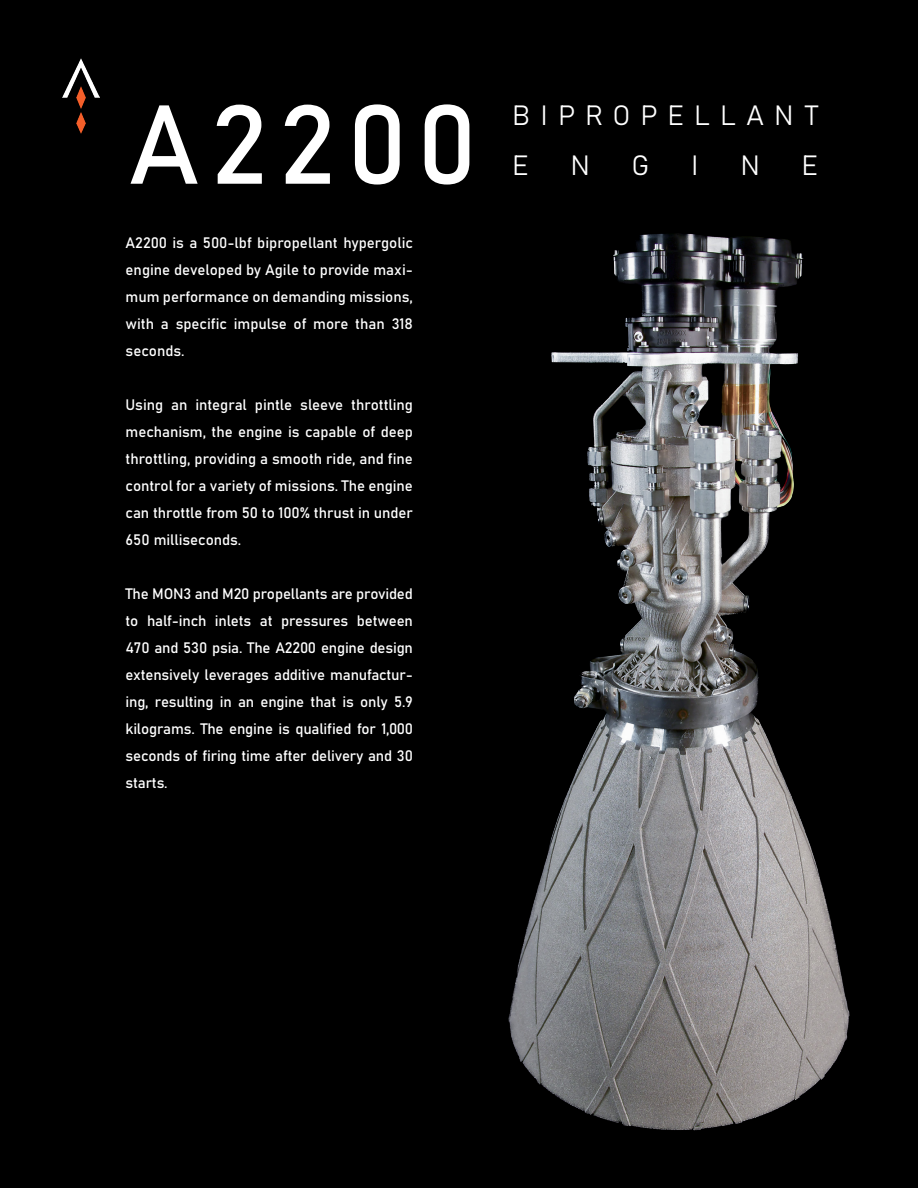
<style>
.page{position:relative;width:918px;height:1188px;background:#000}
.page>*{position:absolute;margin:0;border:0;box-sizing:border-box;transform-origin:0 0}
.t1{font:110.25px "Bahnschrift";letter-spacing:.1em;color:#fff}
.t2{font:27.6px/49.5px "Bahnschrift";letter-spacing:.39em;color:#fff}
.t3{font:15px/27px "Bahnschrift";letter-spacing:-.005em;color:#fff;text-align:justify}
</style>
<div class="page">
<img style="left:508px;top:233px;width:342px;height:898px">
<img style="left:63px;top:59px;width:37px;height:75px">
<h1 class="t1" style="left:128px;top:61px;width:351px">A2200</h1>
<h2 class="t2" style="left:512px;top:89px;width:307px">BIPROPELLANT<br>E</h2>
<h2 class="t2" style="left:571px;top:138px;width:20px">N</h2>
<h2 class="t2" style="left:632px;top:138px;width:19px">G</h2>
<h2 class="t2" style="left:691px;top:138px;width:9px">I</h2>
<h2 class="t2" style="left:741px;top:138px;width:20px">N</h2>
<h2 class="t2" style="left:802px;top:138px;width:18px">E</h2>
<p class="t3" style="left:126px;top:228px;width:289px">A2200 is a 500-lbf bipropellant hypergolic engine developed by Agile to provide maxi&shy;mum performance on demanding missions, with a specific impulse of more than 318 seconds.</p>
<p class="t3" style="left:126px;top:390px;width:289px">Using an integral pintle sleeve throttling mechanism, the engine is capable of deep throttling, providing a smooth ride, and fine control for a variety of missions. The engine can throttle from 50 to 100% thrust in under 650 milliseconds.</p>
<p class="t3" style="left:126px;top:579px;width:289px">The MON3 and M20 propellants are provided to half-inch inlets at pressures between 470 and 530 psia. The A2200 engine design extensively leverages additive manufactur&shy;ing, resulting in an engine that is only 5.9 kilograms. The engine is qualified for 1,000 seconds of firing time after delivery and 30 starts.</p>
</div>
